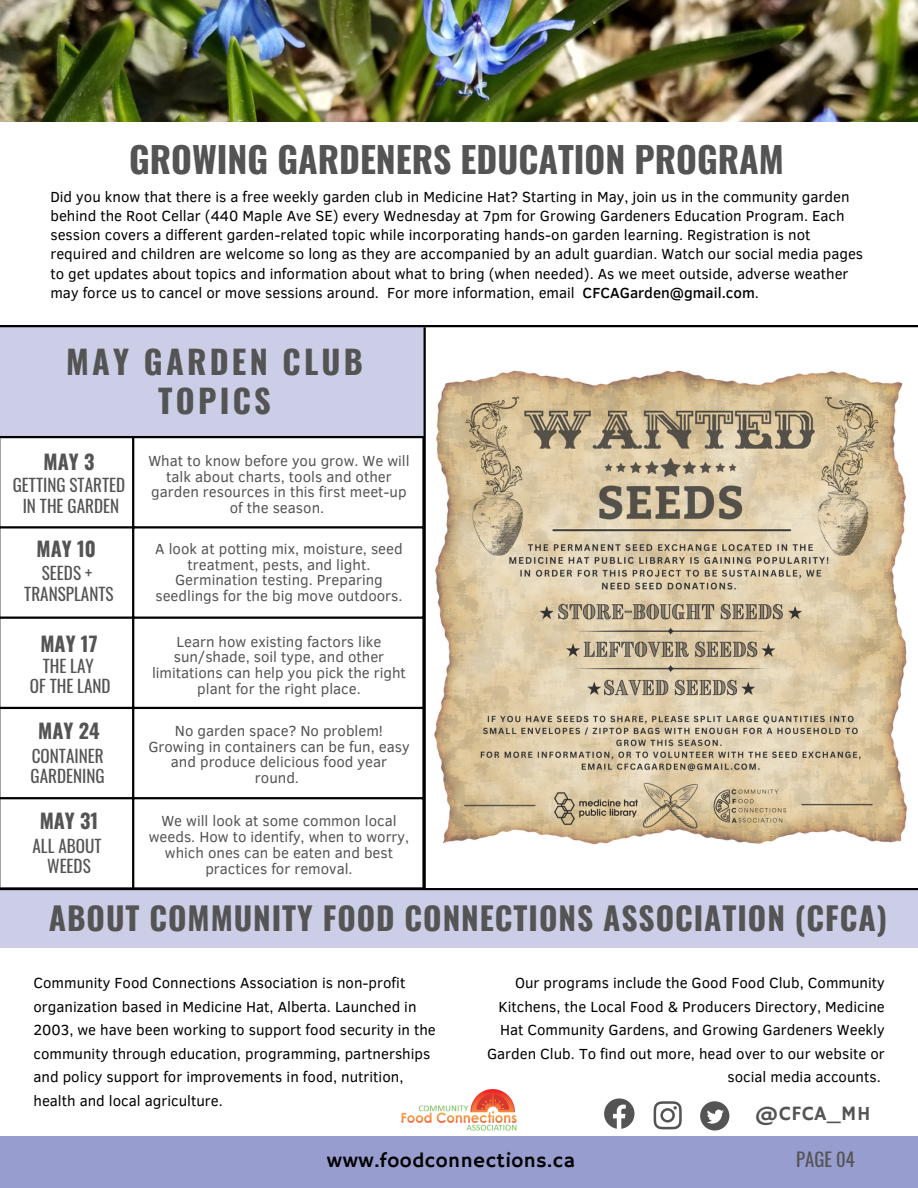
<style>
.page{position:relative;width:918px;height:1188px;background:#fff}
.page>*{position:absolute;margin:0;border:0;box-sizing:border-box;transform-origin:0 0}
.t1{font:700 35.7px "Oswald";color:#545454}
.t2{font:700 32.4px/38.2px "Oswald";letter-spacing:.1em;color:#545454;text-align:center}
.t3{font:700 31.5px "Oswald";letter-spacing:.03em;color:#545454}
.t4{font:20.4px "Hammersmith One";letter-spacing:.03em;color:#000}
.t5{font:20.4px "Hammersmith One";letter-spacing:.03em;color:#545454}
.t6{font:700 20.1px "Oswald";color:#545454}
.t7{font:18.6px "Oswald";color:#545454}
.t8{font:17.1px/20.2px "Oswald";color:#545454;text-align:center}
.t9{font:15px/23.7px "Clear Sans";color:#000}
.t10{font:15px/15.8px "Clear Sans";color:#545454;text-align:center}
.s1{font-weight:500}
</style>
<div class="page">
<div style="left:0;top:1136px;width:918px;height:52px;background:#979dce"></div>
<div style="left:0;top:325px;width:424px;height:111px;background:#cbcee6"></div>
<img style="left:0;top:0;width:918px;height:122px">
<svg style="left:654px;top:1101px;width:28px;height:28px"></svg>
<svg style="left:604px;top:1098px;width:30px;height:31px"></svg>
<img style="left:401px;top:1089px;width:116px;height:42px">
<hr style="left:0;top:438px;width:1px;height:449px;background:#000">
<hr style="left:132px;top:438px;width:2px;height:449px;background:#000">
<hr style="left:422px;top:438px;width:3px;height:449px;background:#000">
<hr style="left:0;top:436px;width:425px;height:2px;background:#000">
<hr style="left:0;top:526px;width:425px;height:2px;background:#000">
<hr style="left:0;top:617px;width:425px;height:2px;background:#000">
<hr style="left:0;top:707px;width:425px;height:2px;background:#000">
<hr style="left:0;top:797px;width:425px;height:2px;background:#000">
<hr style="left:0;top:887px;width:425px;height:3px;background:#000">
<hr style="left:0;top:325px;width:918px;height:2px;background:#000">
<hr style="left:0;top:888px;width:918px;height:2px;background:#000">
<svg style="left:700px;top:1101px;width:29px;height:30px"></svg>
<div style="left:0;top:890px;width:918px;height:58px;background:#cbcee6"></div>
<img style="left:434px;top:370px;width:473px;height:475px">
<hr style="left:424px;top:327px;width:2px;height:563px;background:#000">
<h1 class="t1" style="left:129px;top:131px;width:656px">GROWING GARDENERS EDUCATION PROGRAM</h1>
<p class="t9" style="left:50px;top:186px;width:814px;line-height:19.2px">Did you know that there is a free weekly garden club in Medicine Hat? Starting in May, join us in the community garden behind the Root Cellar (440 Maple Ave SE) every Wednesday at 7pm for Growing Gardeners Education Program. Each session covers a different garden-related topic while incorporating hands-on garden learning. Registration is not required and children are welcome so long as they are accompanied by an adult guardian. Watch our social media pages to get updates about topics and information about what to bring (when needed). As we meet outside, adverse weather may force us to cancel or move sessions around. For more information, email <span class="s1">CFCAGarden@gmail.com</span>.</p>
<h2 class="t2" style="left:66px;top:342px;width:298px">MAY GARDEN CLUB<br>TOPICS</h2>
<h3 class="t6" style="left:44px;top:446px;width:52px">MAY 3</h3>
<p class="t8" style="left:13px;top:475px;width:114px">GETTING STARTED<br>IN THE GARDEN</p>
<h3 class="t6" style="left:37px;top:533px;width:61px">MAY 10</h3>
<p class="t8" style="left:24px;top:563px;width:91px">SEEDS +<br>TRANSPLANTS</p>
<h3 class="t6" style="left:40px;top:628px;width:59px">MAY 17</h3>
<p class="t8" style="left:30px;top:655px;width:82px">THE LAY<br>OF THE LAND</p>
<h3 class="t6" style="left:38px;top:715px;width:63px">MAY 24</h3>
<p class="t8" style="left:31px;top:745px;width:76px;text-align:left">CONTAINER<br>GARDENING</p>
<h3 class="t6" style="left:40px;top:805px;width:60px">MAY 31</h3>
<p class="t8" style="left:32px;top:835px;width:71px">ALL ABOUT<br>WEEDS</p>
<p class="t10" style="left:148px;top:452px;width:263px">What to know before you grow. We will talk about charts, tools and other garden resources in this first meet-up of the season.</p>
<p class="t10" style="left:155px;top:540px;width:249px">A look at potting mix, moisture, seed treatment, pests, and light.<br>Germination testing. Preparing seedlings for the big move outdoors.</p>
<p class="t10" style="left:152px;top:633px;width:255px">Learn how existing factors like sun/shade, soil type, and other limitations can help you pick the right plant for the right place.</p>
<p class="t10" style="left:148px;top:722px;width:263px">No garden space? No problem!<br>Growing in containers can be fun, easy and produce delicious food year round.</p>
<p class="t10" style="left:149px;top:813px;width:262px">We will look at some common local weeds. How to identify, when to worry, which ones can be eaten and best practices for removal.</p>
<h3 class="t3" style="left:49px;top:893px;width:840px">ABOUT COMMUNITY FOOD CONNECTIONS ASSOCIATION (CFCA)</h3>
<p class="t9" style="left:33px;top:970px;width:404px">Community Food Connections Association is non-profit organization based in Medicine Hat, Alberta. Launched in 2003, we have been working to support food security in the community through education, programming, partnerships and policy support for improvements in food, nutrition, health and local agriculture.</p>
<p class="t9" style="left:487px;top:970px;width:399px;text-align:right">Our programs include the Good Food Club, Community Kitchens, the Local Food &amp; Producers Directory, Medicine Hat Community Gardens, and Growing Gardeners Weekly Garden Club. To find out more, head over to our website or social media accounts.</p>
<h3 class="t5" style="left:755px;top:1102px;width:117px">@CFCA_MH</h3>
<h3 class="t4" style="left:327px;top:1149px;width:250px">www.foodconnections.ca</h3>
<p class="t7" style="left:796px;top:1145px;width:60px">PAGE 04</p>
</div>
